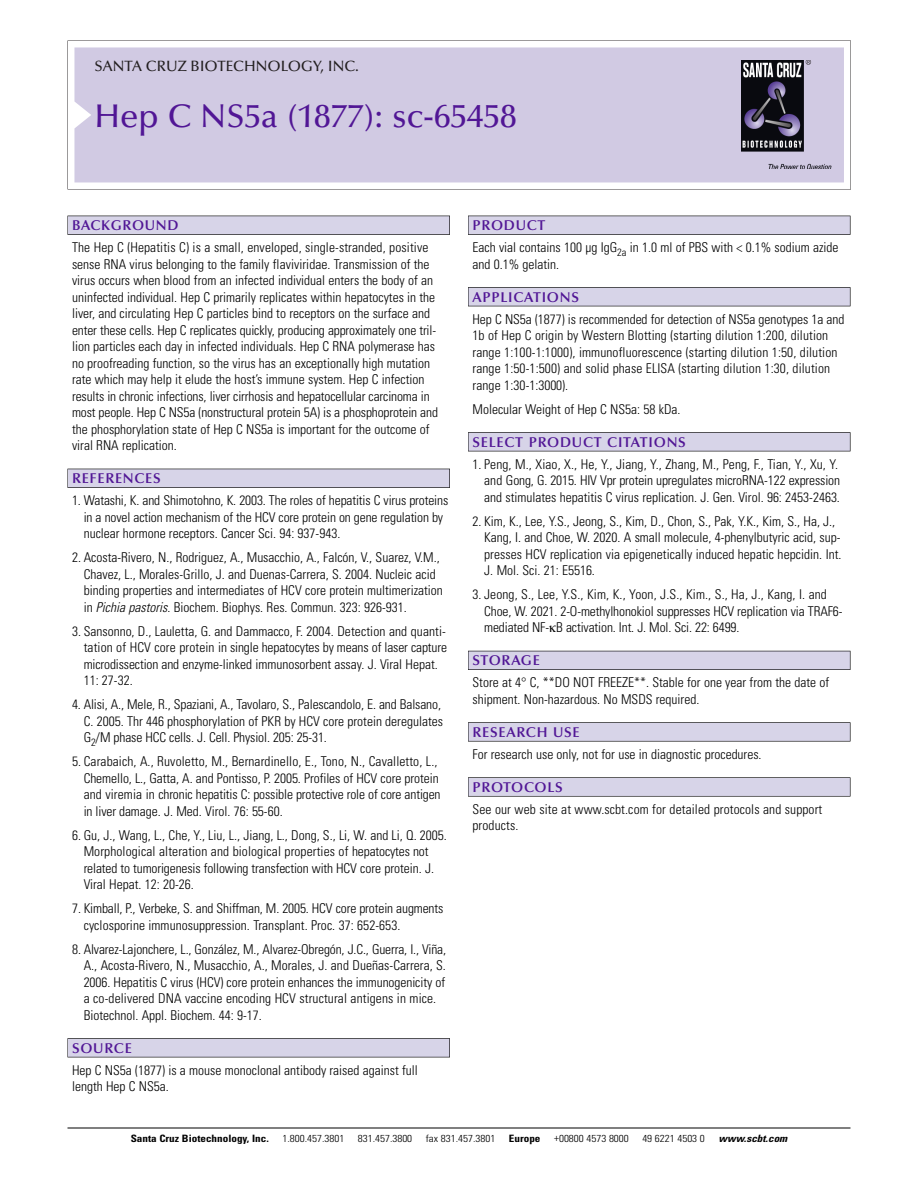
<style>
.page{position:relative;width:918px;height:1188px;background:#fff}
.page>*{position:absolute;margin:0;border:0;box-sizing:border-box;transform-origin:0 0}
.t1{font:500 33px "Optima";color:#511695}
.t2{font:500 15px "Optima";color:#231f20}
.t3{font:600 14.25px "Optima";letter-spacing:.05em;color:#511695}
.t4{font:300 condensed 13.5px/16.5px "Univers";color:#000}
.t5{font:300 condensed 10.2px "Univers";color:#000;scale:1.1 1}
.t6{font:700 condensed 10.2px "Univers";color:#000;scale:1.1 1}
.t7{font:italic 700 condensed 10.2px "Univers";color:#000;scale:1.1 1}
.s1{font-style:italic}
</style>
<div class="page">
<svg style="left:74px;top:41px;width:777px;height:148px"></svg>
<div style="left:74px;top:47px;width:770px;height:135px;background:#d1cae3"></div>
<img style="left:741px;top:60px;width:90px;height:108px">
<div style="left:68px;top:216px;width:382px;height:19px;background:#535256"></div>
<div style="left:68px;top:216px;width:381px;height:18px;background:#d7d4e8"></div>
<div style="left:68px;top:469px;width:382px;height:19px;background:#525156"></div>
<div style="left:68px;top:469px;width:381px;height:18px;background:#d7d4e8"></div>
<div style="left:68px;top:1038px;width:382px;height:19px;background:#545357"></div>
<div style="left:68px;top:1039px;width:381px;height:18px;background:#d7d4e8"></div>
<div style="left:468px;top:216px;width:382px;height:19px;background:#535256"></div>
<div style="left:468px;top:216px;width:382px;height:18px;background:#d7d4e8"></div>
<div style="left:468px;top:287px;width:382px;height:19px;background:#515155"></div>
<div style="left:468px;top:288px;width:382px;height:18px;background:#d7d4e8"></div>
<div style="left:468px;top:432px;width:382px;height:19px;background:#545357"></div>
<div style="left:468px;top:433px;width:382px;height:18px;background:#d7d4e8"></div>
<div style="left:468px;top:651px;width:382px;height:19px;background:#535259"></div>
<div style="left:468px;top:651px;width:382px;height:18px;background:#d7d4e8"></div>
<svg style="left:468px;top:722px;width:382px;height:20px"></svg>
<div style="left:468px;top:723px;width:382px;height:18px;background:#d7d4e8"></div>
<div style="left:468px;top:777px;width:382px;height:20px;background:#676767"></div>
<div style="left:468px;top:778px;width:382px;height:18px;background:#d7d4e8"></div>
<hr style="left:68px;top:1128px;width:782px;height:1px;background:#000">
<p class="t2" style="left:94px;top:60px;width:266px">SANTA CRUZ BIOTECHNOLOGY, INC.</p>
<p class="t1" style="left:94px;top:102px;width:424px">Hep C NS5a (1877): sc-65458</p>
<p class="t3" style="left:72px;top:219px;width:108px">BACKGROUND</p>
<p class="t4" style="left:72px;top:240px;width:367px">The Hep C (Hepatitis C) is a small, enveloped, single-stranded, positive sense RNA virus belonging to the family flaviviridae. Transmission of the virus occurs when blood from an infected individual enters the body of an uninfected individual. Hep C primarily replicates within hepatocytes in the liver, and circulating Hep C particles bind to receptors on the surface and enter these cells. Hep C replicates quickly, producing approximately one tril&shy;lion particles each day in infected individuals. Hep C RNA polymerase has no proofreading function, so the virus has an exceptionally high mutation rate which may help it elude the host’s immune system. Hep C infection results in chronic infections, liver cirrhosis and hepatocellular carcinoma in most people. Hep C NS5a (nonstructural protein 5A) is a phosphoprotein and the phosphorylation state of Hep C NS5a is important for the outcome of viral RNA replication.</p>
<p class="t3" style="left:72px;top:472px;width:90px">REFERENCES</p>
<p class="t4" style="left:84px;top:493px;width:366px;text-indent:-12px">1. Watashi, K. and Shimotohno, K. 2003. The roles of hepatitis C virus proteins in a novel action mechanism of the HCV core protein on gene regulation by nuclear hormone receptors. Cancer Sci. 94: 937-943.</p>
<p class="t4" style="left:84px;top:550px;width:361px;text-indent:-12px">2. Acosta-Rivero, N., Rodriguez, A., Musacchio, A., Falcón, V., Suarez, V.M., Chavez, L., Morales-Grillo, J. and Duenas-Carrera, S. 2004. Nucleic acid binding properties and intermediates of HCV core protein multimerization in <span class="s1">Pichia pastoris</span>. Biochem. Biophys. Res. Commun. 323: 926-931.</p>
<p class="t4" style="left:84px;top:624px;width:365px;text-indent:-12px">3. Sansonno, D., Lauletta, G. and Dammacco, F. 2004. Detection and quanti&shy;tation of HCV core protein in single hepatocytes by means of laser capture microdissection and enzyme-linked immunosorbent assay. J. Viral Hepat.<br>11: 27-32.</p>
<p class="t4" style="left:84px;top:697px;width:361px;text-indent:-12px">4. Alisi, A., Mele, R., Spaziani, A., Tavolaro, S., Palescandolo, E. and Balsano,<br>C. 2005. Thr 446 phosphorylation of PKR by HCV core protein deregulates<br>G<sub>2</sub>/M phase HCC cells. J. Cell. Physiol. 205: 25-31.</p>
<p class="t4" style="left:84px;top:754px;width:358px;text-indent:-12px">5. Carabaich, A., Ruvoletto, M., Bernardinello, E., Tono, N., Cavalletto, L., Chemello, L., Gatta, A. and Pontisso, P. 2005. Profiles of HCV core protein and viremia in chronic hepatitis C: possible protective role of core antigen in liver damage. J. Med. Virol. 76: 55-60.</p>
<p class="t4" style="left:84px;top:828px;width:365px;text-indent:-12px">6. Gu, J., Wang, L., Che, Y., Liu, L., Jiang, L., Dong, S., Li, W. and Li, Q. 2005.<br>Morphological alteration and biological properties of hepatocytes not related to tumorigenesis following transfection with HCV core protein. J.<br>Viral Hepat. 12: 20-26.</p>
<p class="t4" style="left:84px;top:901px;width:361px;text-indent:-12px">7. Kimball, P., Verbeke, S. and Shiffman, M. 2005. HCV core protein augments cyclosporine immunosuppression. Transplant. Proc. 37: 652-653.</p>
<p class="t4" style="left:84px;top:942px;width:364px;text-indent:-12px">8. Alvarez-Lajonchere, L., González, M., Alvarez-Obregón, J.C., Guerra, I., Viña, A., Acosta-Rivero, N., Musacchio, A., Morales, J. and Dueñas-Carrera, S.<br>2006. Hepatitis C virus (HCV) core protein enhances the immunogenicity of a co-delivered DNA vaccine encoding HCV structural antigens in mice.<br>Biotechnol. Appl. Biochem. 44: 9-17.</p>
<p class="t3" style="left:72px;top:1042px;width:61px">SOURCE</p>
<p class="t4" style="left:72px;top:1063px;width:347px">Hep C NS5a (1877) is a mouse monoclonal antibody raised against full length Hep C NS5a.</p>
<p class="t3" style="left:473px;top:219px;width:74px">PRODUCT</p>
<p class="t4" style="left:473px;top:240px;width:368px">Each vial contains 100 µg IgG<sub>2a</sub> in 1.0 ml of PBS with &lt; 0.1% sodium azide and 0.1% gelatin.</p>
<p class="t3" style="left:473px;top:291px;width:108px">APPLICATIONS</p>
<p class="t4" style="left:473px;top:312px;width:373px">Hep C NS5a (1877) is recommended for detection of NS5a genotypes 1a and 1b of Hep C origin by Western Blotting (starting dilution 1:200, dilution range 1:100-1:1000), immunofluorescence (starting dilution 1:50, dilution range 1:50-1:500) and solid phase ELISA (starting dilution 1:30, dilution range 1:30-1:3000).</p>
<p class="t4" style="left:473px;top:402px;width:210px">Molecular Weight of Hep C NS5a: 58 kDa.</p>
<p class="t3" style="left:473px;top:436px;width:215px">SELECT PRODUCT CITATIONS</p>
<p class="t4" style="left:484px;top:457px;width:357px;text-indent:-12px">1. Peng, M., Xiao, X., He, Y., Jiang, Y., Zhang, M., Peng, F., Tian, Y., Xu, Y. and Gong, G. 2015. HIV Vpr protein upregulates microRNA-122 expression and stimulates hepatitis C virus replication. J. Gen. Virol. 96: 2453-2463.</p>
<p class="t4" style="left:484px;top:514px;width:359px;text-indent:-12px">2. Kim, K., Lee, Y.S., Jeong, S., Kim, D., Chon, S., Pak, Y.K., Kim, S., Ha, J., Kang, I. and Choe, W. 2020. A small molecule, 4-phenylbutyric acid, sup&shy;presses HCV replication via epigenetically induced hepatic hepcidin. Int.<br>J. Mol. Sci. 21: E5516.</p>
<p class="t4" style="left:484px;top:588px;width:360px;text-indent:-12px">3. Jeong, S., Lee, Y.S., Kim, K., Yoon, J.S., Kim., S., Ha, J., Kang, I. and<br>Choe, W. 2021. 2-O-methylhonokiol suppresses HCV replication via TRAF6- mediated NF- B activation. Int. J. Mol. Sci. 22: 6499.</p>
<p class="t3" style="left:473px;top:654px;width:69px">STORAGE</p>
<p class="t4" style="left:473px;top:676px;width:358px">Store at 4° C, **DO NOT FREEZE**. Stable for one year from the date of shipment. Non-hazardous. No MSDS required.</p>
<p class="t3" style="left:473px;top:726px;width:109px">RESEARCH USE</p>
<p class="t4" style="left:473px;top:747px;width:291px">For research use only, not for use in diagnostic procedures.</p>
<p class="t3" style="left:473px;top:781px;width:92px">PROTOCOLS</p>
<p class="t4" style="left:473px;top:802px;width:351px">See our web site at www.scbt.com for detailed protocols and support products.</p>
<p class="t6" style="left:131px;top:1135px;width:127px">Santa Cruz Biotechnology, Inc.</p>
<p class="t5" style="left:282px;top:1135px;width:58px">1.800.457.3801</p>
<p class="t5" style="left:358px;top:1135px;width:51px">831.457.3800</p>
<p class="t5" style="left:426px;top:1135px;width:65px">fax 831.457.3801</p>
<p class="t6" style="left:509px;top:1135px;width:30px">Europe</p>
<p class="t5" style="left:554px;top:1135px;width:69px">+00800 4573 8000</p>
<p class="t5" style="left:642px;top:1135px;width:58px">49 6221 4503 0</p>
<p class="t7" style="left:719px;top:1135px;width:66px">www.scbt.com</p>
</div>
